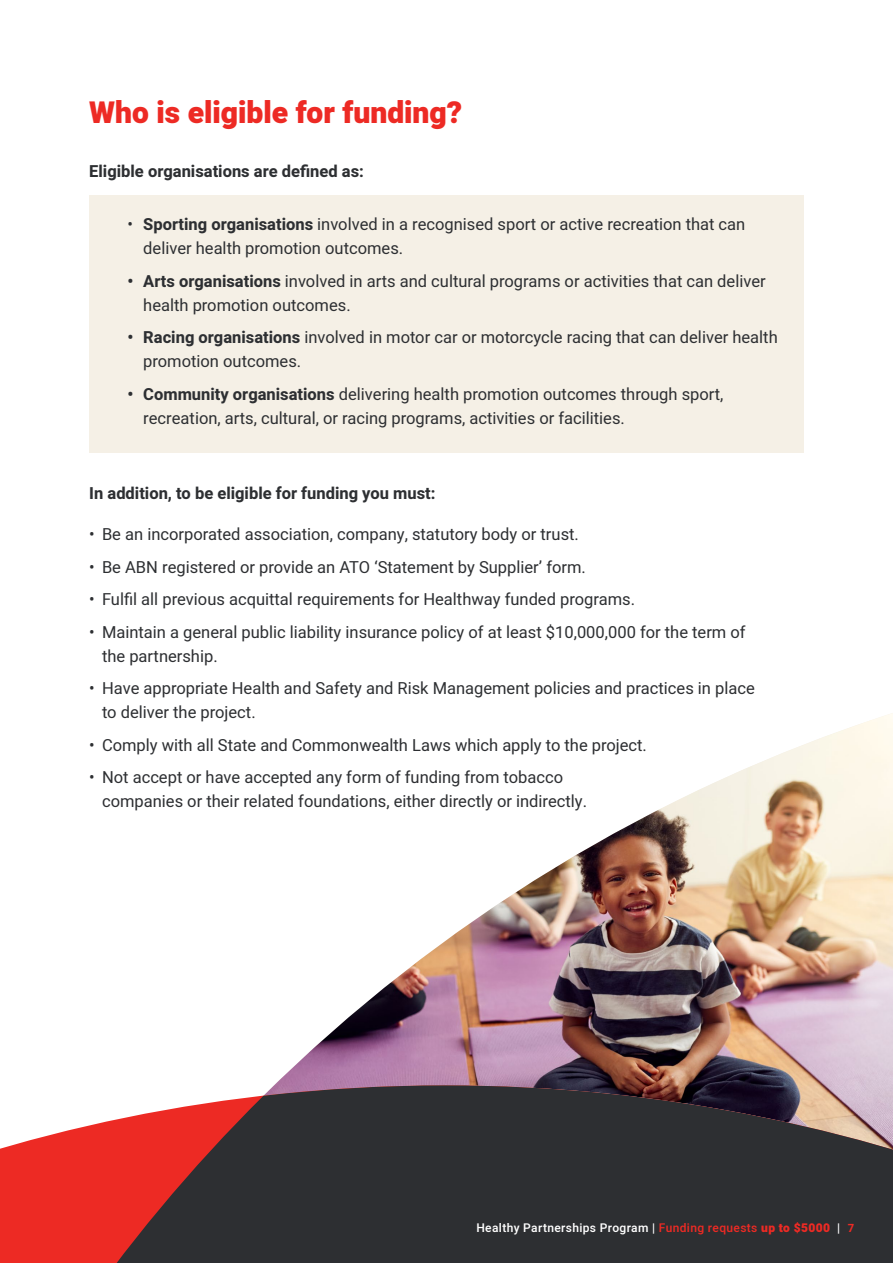
<style>
.page{position:relative;width:893px;height:1263px;background:#fff}
.page>*{position:absolute;margin:0;border:0;box-sizing:border-box;transform-origin:0 0}
.t1{font:900 30px "Heebo";color:#ed2a24}
.t2{font:16.5px/24px "Heebo";color:#2d2f32}
.t3{font:700 16.5px "Heebo";color:#2d2f32}
.t4{font:500 12px "Heebo";letter-spacing:.03em;color:#fff}
.s1{font-weight:700}
.s2{color:#ed2a24}
.s3{font-weight:900;color:#ed2a24}
.s4{font-weight:700;font-size:11.25px;color:#ed2a24}
</style>
<div class="page">
<div style="left:89px;top:195px;width:715px;height:258px;background:#f5f0e6"></div>
<img style="left:274px;top:713px;width:619px;height:372px">
<svg style="left:0;top:1085px;width:893px;height:178px;background:#5c3d3f"></svg>
<h1 class="t1" style="left:89px;top:91px;width:375px">Who is eligible for funding?</h1>
<p class="t3" style="left:89px;top:159px;width:276px">Eligible organisations are defined as:</p>
<p class="t2" style="left:143px;top:212px;width:604px;text-indent:-16px">• <span class="s1">Sporting organisations</span> involved in a recognised sport or active recreation that can deliver health promotion outcomes.</p>
<p class="t2" style="left:143px;top:269px;width:624px;text-indent:-16px"><span class="s1">• Arts organisations</span> involved in arts and cultural programs or activities that can deliver health promotion outcomes.</p>
<p class="t2" style="left:143px;top:326px;width:636px;text-indent:-16px"><span class="s1">• Racing organisations</span> involved in motor car or motorcycle racing that can deliver health promotion outcomes.</p>
<p class="t2" style="left:143px;top:382px;width:582px;text-indent:-16px"><span class="s1">• Community organisations</span> delivering health promotion outcomes through sport, recreation, arts, cultural, or racing programs, activities or facilities.</p>
<p class="t3" style="left:89px;top:482px;width:348px">In addition, to be eligible for funding you must:</p>
<p class="t2" style="left:89px;top:522px;width:491px">• Be an incorporated association, company, statutory body or trust.</p>
<p class="t2" style="left:89px;top:555px;width:498px">• Be ABN registered or provide an ATO ‘Statement by Supplier’ form.</p>
<p class="t2" style="left:89px;top:587px;width:547px">• Fulfil all previous acquittal requirements for Healthway funded programs.</p>
<p class="t2" style="left:102px;top:620px;width:645px;text-indent:-13px">• Maintain a general public liability insurance policy of at least $10,000,000 for the term of the partnership.</p>
<p class="t2" style="left:102px;top:676px;width:654px;text-indent:-13px">• Have appropriate Health and Safety and Risk Management policies and practices in place to deliver the project.</p>
<p class="t2" style="left:89px;top:733px;width:559px">• Comply with all State and Commonwealth Laws which apply to the project.</p>
<p class="t2" style="left:102px;top:765px;width:487px;text-indent:-13px">• Not accept or have accepted any form of funding from tobacco companies or their related foundations, either directly or indirectly.</p>
<p class="t4" style="left:476px;top:1219px;width:379px">Healthy Partnerships Program | <span class="s2">Funding requests</span> <span class="s3">up to $5000</span> | <span class="s4">7</span></p>
</div>
